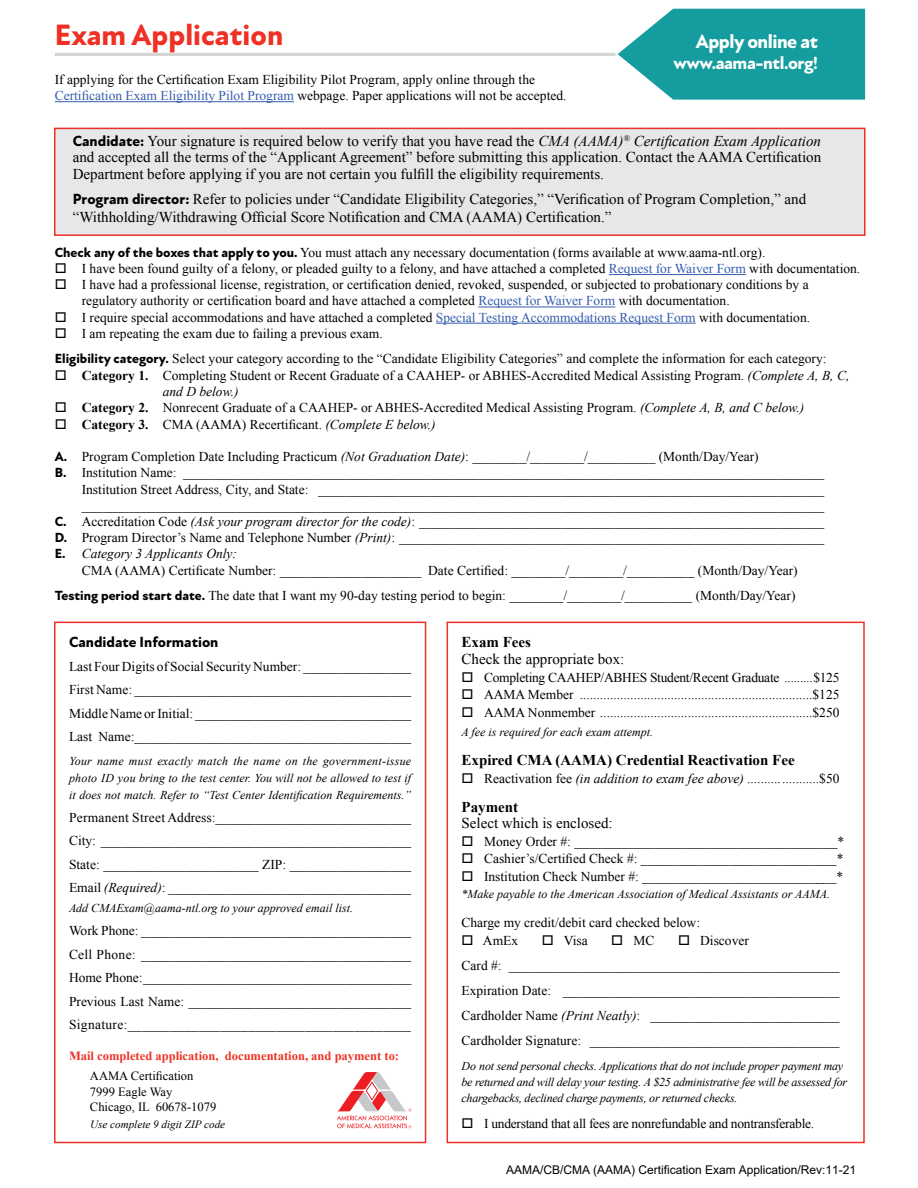
<style>
.page{position:relative;width:918px;height:1188px;background:#fff}
.page>*{position:absolute;margin:0;border:0;box-sizing:border-box;transform-origin:0 0}
.t1{font:800 30px "Atten New";color:#ee3124}
.t2{font:800 19.65px "Atten New";letter-spacing:-.025em;color:#fff}
.t3{font:800 18px "Atten New";letter-spacing:-.025em;color:#fff}
.t4{font:15px/16.5px "Times New Roman";color:#000;text-align:justify}
.t5{font:700 15px "Times New Roman";color:#000}
.t6{font:800 15px "Atten New";color:#000}
.t7{font:13.5px/23.4px "Times New Roman";color:#000}
.t8{font:13.5px "Times New Roman";letter-spacing:-.02em;color:#000}
.t9{font:italic 13.5px "Times New Roman";color:#000}
.t10{font:700 12.6px "Times New Roman";color:#ee3124}
.t11{font:12.6px/15.6px "Times New Roman";color:#000}
.t12{font:italic 12px/16.6px "Times New Roman";letter-spacing:-.02em;color:#000;text-align:justify}
.t13{font:italic 12px "Times New Roman";color:#000}
.t14{font:12px "Arial";color:#000}
.t15{font:italic 11.1px "Times New Roman";color:#000}
.s1{color:#355cad}
.s2{font-family:"Atten New";font-weight:800}
.s3{font-style:italic}
.s4{font-weight:700}
.s5{font-family:"Atten New";font-weight:800;font-style:normal}
</style>
<div class="page">
<div style="left:54px;top:128px;width:812px;height:108px;background:#e6e7e8;border:2px solid #ee3124"></div>
<div style="left:54px;top:622px;width:372px;height:521px;border:2px solid #ee3124"></div>
<div style="left:447px;top:622px;width:418px;height:521px;border:2px solid #ee3124"></div>
<hr style="left:55px;top:53px;width:810px;height:3px;background:#d1d3d4">
<hr style="left:609px;top:274px;width:137px;height:1px;background:#355cad">
<hr style="left:478px;top:307px;width:137px;height:1px;background:#355cad">
<hr style="left:436px;top:323px;width:260px;height:1px;background:#355cad">
<svg style="left:615px;top:8px;width:251px;height:92px;background:#33a9ab"></svg>
<svg style="left:337px;top:1072px;width:74px;height:56px"></svg>
<hr style="left:55px;top:101px;width:239px;height:1px;background:#355cad">
<h1 class="t1" style="left:55px;top:18px;width:230px">Exam Application</h1>
<p class="t7" style="left:55px;top:71px;width:513px;line-height:16.2px">If applying for the Certification Exam Eligibility Pilot Program, apply online through the<br><span class="s1">Certification Exam Eligibility Pilot Program</span> webpage. Paper applications will not be accepted.</p>
<h2 class="t2" style="left:696px;top:29px;width:124px">Apply online at</h2>
<h3 class="t3" style="left:674px;top:53px;width:146px">www.aama-ntl.org!</h3>
<p class="t4" style="left:73px;top:132px;width:750px"><span class="s2">Candidate:</span> Your signature is required below to verify that you have read the <span class="s3">CMA (AAMA)</span><sup>®</sup> <span class="s3">Certification Exam Application </span>and accepted all the terms of the “Applicant Agreement” before submitting this application. Contact the AAMA Certification Department before applying if you are not certain you fulfill the eligibility requirements.</p>
<p class="t4" style="left:73px;top:190px;width:735px;line-height:18px"><span class="s2">Program director:</span> Refer to policies under “Candidate Eligibility Categories,” “Verification of Program Completion,” and “Withholding/Withdrawing Official Score Notification and CMA (AAMA) Certification.”</p>
<p class="t7" style="left:55px;top:240px;width:712px"><span class="s2">Check any of the boxes that apply to you.</span> You must attach any necessary documentation (forms available at www.aama-ntl.org).</p>
<p class="t7" style="left:55px;top:257px;width:807px">□ I have been found guilty of a felony, or pleaded guilty to a felony, and have attached a completed <span class="s1">Request for Waiver Form</span> with documentation.</p>
<p class="t7" style="left:82px;top:276px;width:728px;line-height:16.2px;text-indent:-27px">□ I have had a professional license, registration, or certification denied, revoked, suspended, or subjected to probationary conditions by a regulatory authority or certification board and have attached a completed <span class="s1">Request for Waiver Form</span> with documentation.</p>
<p class="t7" style="left:55px;top:305px;width:757px">□ I require special accommodations and have attached a completed <span class="s1">Special Testing Accommodations Request Form</span> with documentation.</p>
<p class="t7" style="left:55px;top:320px;width:773px;line-height:25.5px">□ I am repeating the exam due to failing a previous exam.<br><span class="s2">Eligibility category.</span> Select your category according to the “Candidate Eligibility Categories” and complete the information for each category:</p>
<p class="t7" style="left:163px;top:367px;width:688px;line-height:16.2px;text-indent:-108px">□ <span class="s4">Category 1.</span> Completing Student or Recent Graduate of a CAAHEP- or ABHES-Accredited Medical Assisting Program. <span class="s3">(Complete A, B, C, and D below.)</span></p>
<p class="t7" style="left:55px;top:396px;width:751px">□ <span class="s4">Category 2.</span> Nonrecent Graduate of a CAAHEP- or ABHES-Accredited Medical Assisting Program. <span class="s3">(Complete A, B, and C below.)</span></p>
<p class="t7" style="left:55px;top:412px;width:383px">□ <span class="s4">Category 3.</span> CMA (AAMA) Recertificant. <span class="s3">(Complete E below.)</span></p>
<p class="t7" style="left:55px;top:445px;width:705px"><span class="s2">A.</span> Program Completion Date Including Practicum <span class="s3">(Not Graduation Date)</span>: ________/________/__________ (Month/Day/Year)</p>
<p class="t7" style="left:55px;top:461px;width:771px"><span class="s2">B.</span> Institution Name: _______________________________________________________________________________________________</p>
<p class="t7" style="left:82px;top:477px;width:744px">Institution Street Address, City, and State: ___________________________________________________________________________</p>
<p class="t7" style="left:82px;top:493px;width:744px">______________________________________________________________________________________________________________</p>
<p class="t7" style="left:55px;top:510px;width:771px"><span class="s2">C.</span> Accreditation Code <span class="s3">(Ask your program director for the code)</span>: ____________________________________________________________</p>
<p class="t7" style="left:55px;top:526px;width:771px"><span class="s2">D.</span> Program Director’s Name and Telephone Number <span class="s3">(Print)</span>: _______________________________________________________________</p>
<p class="t9" style="left:55px;top:545px;width:184px"><span class="s5">E.</span> Category 3 Applicants Only:</p>
<p class="t7" style="left:82px;top:558px;width:717px">CMA (AAMA) Certificate Number: _____________________ Date Certified: ________/________/__________ (Month/Day/Year)</p>
<p class="t7" style="left:55px;top:584px;width:742px"><span class="s2">Testing period start date.</span> The date that I want my 90-day testing period to begin: ________/________/__________ (Month/Day/Year)</p>
<p class="t6" style="left:69px;top:633px;width:151px">Candidate Information</p>
<p class="t7" style="left:69px;top:654px;width:344px;text-align:justify">Last Four Digits of Social Security Number: ________________ First Name: _________________________________________ Middle Name or Initial: ________________________________ Last Name:_________________________________________</p>
<p class="t12" style="left:69px;top:753px;width:344px">Your name must exactly match the name on the government-issue photo ID you bring to the test center. You will not be allowed to test if it does not match. Refer to “Test Center Identification Requirements.”</p>
<p class="t7" style="left:69px;top:806px;width:344px;text-align:justify">Permanent Street Address:_____________________________ City: ______________________________________________ State: _______________________ ZIP: __________________ Email <span class="s3">(Required)</span>: ____________________________________</p>
<p class="t13" style="left:69px;top:900px;width:286px">Add CMAExam@aama-ntl.org to your approved email list.</p>
<p class="t7" style="left:69px;top:919px;width:344px;text-align:justify">Work Phone: ________________________________________ Cell Phone: ________________________________________ Home Phone: ________________________________________ Previous Last Name: _________________________________ Signature:________________________________________</p>
<p class="t10" style="left:69px;top:1047px;width:332px">Mail completed application, documentation, and payment to:</p>
<p class="t11" style="left:90px;top:1068px;width:128px">AAMA Certification<br>7999 Eagle Way<br>Chicago, IL 60678-1079</p>
<p class="t15" style="left:90px;top:1117px;width:137px">Use complete 9 digit ZIP code</p>
<p class="t5" style="left:462px;top:631px;width:71px">Exam Fees</p>
<p class="t4" style="left:462px;top:651px;width:164px">Check the appropriate box:</p>
<p class="t8" style="left:462px;top:668px;width:379px">□ Completing CAAHEP/ABHES Student/Recent Graduate .........$125</p>
<p class="t7" style="left:462px;top:683px;width:380px">□ AAMA Member .....................................................................$125</p>
<p class="t7" style="left:462px;top:700px;width:379px">□ AAMA Nonmember ...............................................................$250</p>
<p class="t13" style="left:462px;top:723px;width:193px">A fee is required for each exam attempt.</p>
<p class="t5" style="left:462px;top:750px;width:335px">Expired CMA (AAMA) Credential Reactivation Fee</p>
<p class="t7" style="left:462px;top:766px;width:379px">□ Reactivation fee <span class="s3">(in addition to exam fee above)</span> .....................$50</p>
<p class="t5" style="left:462px;top:797px;width:58px">Payment</p>
<p class="t4" style="left:462px;top:815px;width:153px">Select which is enclosed:</p>
<p class="t7" style="left:462px;top:829px;width:384px">□ Money Order #: _______________________________________*</p>
<p class="t7" style="left:462px;top:847px;width:383px">□ Cashier’s/Certified Check #: _____________________________*</p>
<p class="t7" style="left:462px;top:864px;width:383px">□ Institution Check Number #: _____________________________*</p>
<p class="t13" style="left:462px;top:886px;width:370px">*Make payable to the American Association of Medical Assistants or AAMA.</p>
<p class="t7" style="left:462px;top:911px;width:240px">Charge my credit/debit card checked below:</p>
<p class="t7" style="left:462px;top:929px;width:58px">□ AmEx</p>
<p class="t7" style="left:542px;top:929px;width:47px">□ Visa</p>
<p class="t7" style="left:611px;top:929px;width:45px">□ MC</p>
<p class="t7" style="left:462px;top:928px;width:379px;line-height:24.9px;text-indent:217px">□ Discover<br>Card #: _________________________________________________ Expiration Date: _________________________________________ Cardholder Name <span class="s3">(Print Neatly)</span>: ____________________________ Cardholder Signature: _____________________________________</p>
<p class="t12" style="left:462px;top:1058px;width:387px;line-height:16px;text-align:left">Do not send personal checks. Applications that do not include proper payment may be returned and will delay your testing. A $25 administrative fee will be assessed for chargebacks, declined charge payments, or returned checks.</p>
<p class="t8" style="left:462px;top:1115px;width:354px">□ I understand that all fees are nonrefundable and nontransferable.</p>
<p class="t14" style="left:506px;top:1162px;width:352px">AAMA/CB/CMA (AAMA) Certification Exam Application/Rev:11-21</p>
</div>
